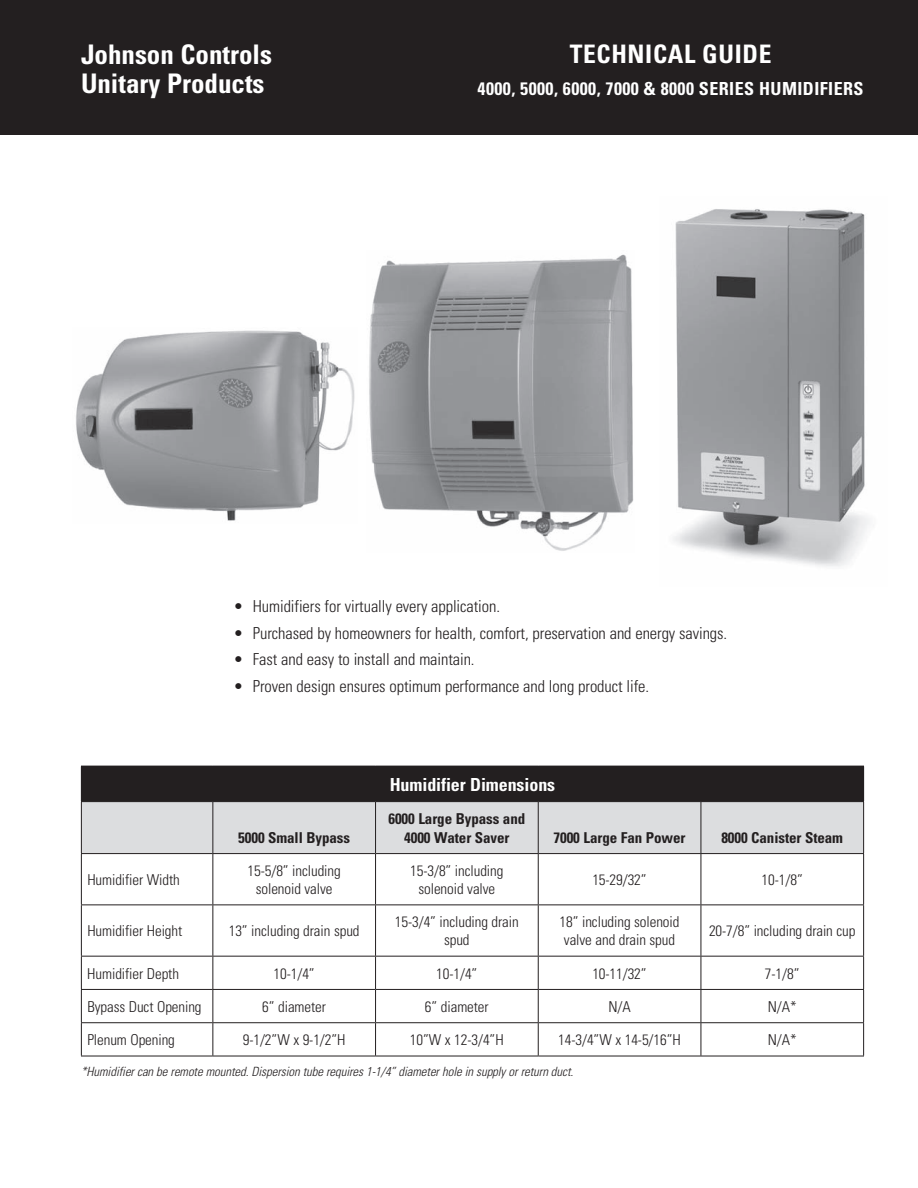
<style>
.page{position:relative;width:918px;height:1188px;background:#fff}
.page>*{position:absolute;margin:0;border:0;box-sizing:border-box;transform-origin:0 0}
.t1{font:700 condensed 27px/28.5px "Univers";color:#fff}
.t2{font:700 condensed 25.5px "Univers";letter-spacing:.025em;color:#fff}
.t3{font:700 condensed 18px "Univers";letter-spacing:.025em;color:#fff}
.t4{font:700 condensed 18px "Univers";letter-spacing:-.005em;color:#fff}
.t5{font:300 condensed 16.5px "Univers";letter-spacing:-.005em;color:#231f20}
.t6{font:300 condensed 15px/18px "Univers";letter-spacing:-.005em;color:#231f20;text-align:center}
.t7{font:700 condensed 15px/18.8px "Univers";letter-spacing:-.005em;color:#231f20;text-align:center}
.t8{font:italic 300 condensed 12.75px "Univers";letter-spacing:-.005em;color:#231f20}
</style>
<div class="page">
<img style="left:76px;top:330px;width:279px;height:191px">
<img style="left:369px;top:254px;width:265px;height:297px">
<img style="left:673px;top:209px;width:197px;height:358px">
<div style="left:0;top:0;width:918px;height:135px;background:#231f20"></div>
<div style="left:81px;top:766px;width:783px;height:36px;background:#231f20"></div>
<div style="left:82px;top:802px;width:781px;height:51px;background:#dcdddf"></div>
<hr style="left:81px;top:802px;width:1px;height:51px;background:#231f20">
<hr style="left:212px;top:802px;width:1px;height:51px;background:#231f20">
<hr style="left:375px;top:802px;width:1px;height:51px;background:#231f20">
<hr style="left:538px;top:802px;width:1px;height:51px;background:#231f20">
<hr style="left:701px;top:802px;width:1px;height:51px;background:#231f20">
<hr style="left:863px;top:802px;width:1px;height:51px;background:#231f20">
<hr style="left:81px;top:853px;width:132px;height:1px;background:#231f20">
<hr style="left:81px;top:854px;width:1px;height:50px;background:#231f20">
<hr style="left:213px;top:853px;width:163px;height:1px;background:#231f20">
<hr style="left:212px;top:854px;width:1px;height:50px;background:#231f20">
<hr style="left:376px;top:853px;width:162px;height:1px;background:#231f20">
<hr style="left:375px;top:854px;width:1px;height:50px;background:#231f20">
<hr style="left:538px;top:853px;width:163px;height:1px;background:#231f20">
<hr style="left:538px;top:854px;width:1px;height:50px;background:#231f20">
<hr style="left:701px;top:853px;width:163px;height:1px;background:#231f20">
<hr style="left:701px;top:854px;width:1px;height:50px;background:#231f20">
<hr style="left:863px;top:854px;width:1px;height:50px;background:#231f20">
<hr style="left:81px;top:904px;width:132px;height:1px;background:#231f20">
<hr style="left:81px;top:905px;width:1px;height:51px;background:#231f20">
<hr style="left:213px;top:904px;width:163px;height:1px;background:#231f20">
<hr style="left:212px;top:905px;width:1px;height:51px;background:#231f20">
<hr style="left:376px;top:904px;width:162px;height:1px;background:#231f20">
<hr style="left:375px;top:905px;width:1px;height:51px;background:#231f20">
<hr style="left:538px;top:904px;width:163px;height:1px;background:#231f20">
<hr style="left:538px;top:905px;width:1px;height:51px;background:#231f20">
<hr style="left:701px;top:904px;width:163px;height:1px;background:#231f20">
<hr style="left:701px;top:905px;width:1px;height:51px;background:#231f20">
<hr style="left:863px;top:905px;width:1px;height:51px;background:#231f20">
<hr style="left:81px;top:956px;width:132px;height:1px;background:#231f20">
<hr style="left:81px;top:957px;width:1px;height:32px;background:#231f20">
<hr style="left:213px;top:956px;width:163px;height:1px;background:#231f20">
<hr style="left:212px;top:957px;width:1px;height:32px;background:#231f20">
<hr style="left:376px;top:956px;width:162px;height:1px;background:#231f20">
<hr style="left:375px;top:957px;width:1px;height:32px;background:#231f20">
<hr style="left:538px;top:956px;width:163px;height:1px;background:#231f20">
<hr style="left:538px;top:957px;width:1px;height:32px;background:#231f20">
<hr style="left:701px;top:956px;width:163px;height:1px;background:#231f20">
<hr style="left:701px;top:957px;width:1px;height:32px;background:#231f20">
<hr style="left:863px;top:957px;width:1px;height:32px;background:#231f20">
<hr style="left:81px;top:989px;width:132px;height:1px;background:#231f20">
<hr style="left:81px;top:990px;width:1px;height:32px;background:#231f20">
<hr style="left:213px;top:989px;width:163px;height:1px;background:#231f20">
<hr style="left:212px;top:990px;width:1px;height:32px;background:#231f20">
<hr style="left:376px;top:989px;width:162px;height:1px;background:#231f20">
<hr style="left:375px;top:990px;width:1px;height:32px;background:#231f20">
<hr style="left:538px;top:989px;width:163px;height:1px;background:#231f20">
<hr style="left:538px;top:990px;width:1px;height:32px;background:#231f20">
<hr style="left:701px;top:989px;width:163px;height:1px;background:#231f20">
<hr style="left:701px;top:990px;width:1px;height:32px;background:#231f20">
<hr style="left:863px;top:990px;width:1px;height:32px;background:#231f20">
<hr style="left:81px;top:1022px;width:132px;height:1px;background:#231f20">
<hr style="left:81px;top:1023px;width:1px;height:33px;background:#231f20">
<hr style="left:213px;top:1022px;width:163px;height:1px;background:#231f20">
<hr style="left:212px;top:1023px;width:1px;height:33px;background:#231f20">
<hr style="left:376px;top:1022px;width:162px;height:1px;background:#231f20">
<hr style="left:375px;top:1023px;width:1px;height:33px;background:#231f20">
<hr style="left:538px;top:1022px;width:163px;height:1px;background:#231f20">
<hr style="left:538px;top:1023px;width:1px;height:33px;background:#231f20">
<hr style="left:701px;top:1022px;width:163px;height:1px;background:#231f20">
<hr style="left:701px;top:1023px;width:1px;height:33px;background:#231f20">
<hr style="left:863px;top:1023px;width:1px;height:33px;background:#231f20">
<hr style="left:81px;top:1056px;width:132px;height:1px;background:#231f20">
<hr style="left:213px;top:1056px;width:163px;height:1px;background:#231f20">
<hr style="left:376px;top:1056px;width:162px;height:1px;background:#231f20">
<hr style="left:538px;top:1056px;width:163px;height:1px;background:#231f20">
<hr style="left:701px;top:1056px;width:163px;height:1px;background:#231f20">
<h1 class="t1" style="left:81px;top:40px;width:193px">Johnson Controls<br>Unitary Products</h1>
<h2 class="t2" style="left:570px;top:39px;width:203px">TECHNICAL GUIDE</h2>
<p class="t3" style="left:478px;top:77px;width:376px">4000, 5000, 6000, 7000 &amp; 8000 series HUMIDIFIERS</p>
<p class="t5" style="left:233px;top:597px;width:268px">• Humidifiers for virtually every application.</p>
<p class="t5" style="left:233px;top:623px;width:495px">• Purchased by homeowners for health, comfort, preservation and energy savings.</p>
<p class="t5" style="left:233px;top:650px;width:243px">• Fast and easy to install and maintain.</p>
<p class="t5" style="left:233px;top:676px;width:417px">• Proven design ensures optimum performance and long product life.</p>
<p class="t7" style="left:238px;top:828px;width:113px">5000 Small Bypass</p>
<p class="t4" style="left:390px;top:773px;width:167px">Humidifier Dimensions</p>
<p class="t7" style="left:388px;top:809px;width:138px">6000 Large Bypass and<br>4000 Water Saver</p>
<p class="t7" style="left:554px;top:828px;width:134px">7000 Large Fan Power</p>
<p class="t7" style="left:721px;top:828px;width:123px">8000 Canister Steam</p>
<p class="t6" style="left:87px;top:871px;width:94px">Humidifier Width</p>
<p class="t6" style="left:248px;top:862px;width:95px">15-5/8” including solenoid valve</p>
<p class="t6" style="left:410px;top:862px;width:95px">15-3/8” including solenoid valve</p>
<p class="t6" style="left:592px;top:871px;width:56px">15-29/32”</p>
<p class="t6" style="left:762px;top:871px;width:43px">10-1/8”</p>
<p class="t6" style="left:87px;top:922px;width:96px">Humidifier Height</p>
<p class="t6" style="left:229px;top:922px;width:132px">13” including drain spud</p>
<p class="t6" style="left:395px;top:913px;width:125px">15-3/4” including drain spud</p>
<p class="t6" style="left:560px;top:913px;width:121px;text-align:left">18” including solenoid valve and drain spud</p>
<p class="t6" style="left:709px;top:922px;width:148px">20-7/8” including drain cup</p>
<p class="t6" style="left:87px;top:964px;width:93px">Humidifier Depth</p>
<p class="t6" style="left:274px;top:964px;width:43px">10-1/4”</p>
<p class="t6" style="left:436px;top:964px;width:43px">10-1/4”</p>
<p class="t6" style="left:592px;top:964px;width:56px">10-11/32”</p>
<p class="t6" style="left:765px;top:964px;width:36px">7-1/8”</p>
<p class="t6" style="left:87px;top:997px;width:116px">Bypass Duct Opening</p>
<p class="t6" style="left:262px;top:997px;width:65px">6” diameter</p>
<p class="t6" style="left:425px;top:997px;width:65px">6” diameter</p>
<p class="t6" style="left:608px;top:997px;width:24px">N/A</p>
<p class="t6" style="left:768px;top:997px;width:30px">N/A*</p>
<p class="t6" style="left:87px;top:1031px;width:89px">Plenum Opening</p>
<p class="t6" style="left:243px;top:1031px;width:104px">9-1/2”W x 9-1/2”H</p>
<p class="t6" style="left:410px;top:1031px;width:95px">10”W x 12-3/4”H</p>
<p class="t6" style="left:558px;top:1031px;width:124px">14-3/4”W x 14-5/16”H</p>
<p class="t6" style="left:768px;top:1031px;width:30px">N/A*</p>
<p class="t8" style="left:81px;top:1064px;width:494px">*Humidifier can be remote mounted. Dispersion tube requires 1-1/4” diameter hole in supply or return duct.</p>
</div>
